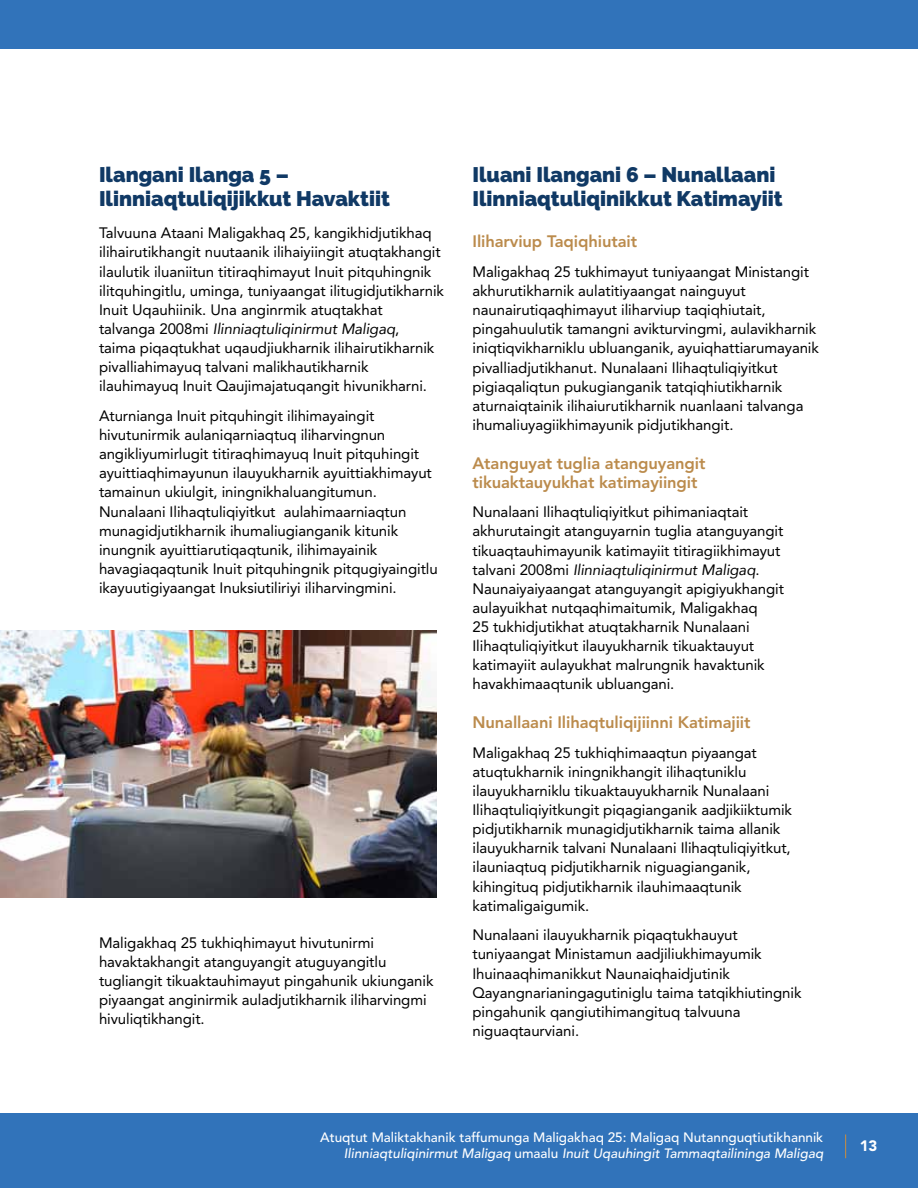
<style>
.page{position:relative;width:918px;height:1188px;background:#fff}
.page>*{position:absolute;margin:0;border:0;box-sizing:border-box;transform-origin:0 0}
.t1{font:900 21px/24px "Raleway";color:#103965}
.t2{font:800 16.5px/19px "Avenir LT";letter-spacing:-.005em;color:#bb8b4c}
.t3{font:15px/19.2px "Avenir LT";letter-spacing:-.005em;color:#000}
.t4{font:italic 15px "Avenir";letter-spacing:-.005em;color:#000}
.t5{font:900 15px "Avenir LT";color:#fff}
.t6{font:500 13.5px/16.2px "Avenir LT";color:#fff;text-align:right}
.s1{font-family:"Avenir LT";font-style:normal}
.s2{font-style:italic}
</style>
<div class="page">
<div style="left:0;top:1113px;width:918px;height:75px;background:#3173ba"></div>
<div style="left:0;top:0;width:918px;height:49px;background:#3173ba"></div>
<svg style="left:845px;top:1134px;width:1px;height:24px"></svg>
<img style="left:0;top:630px;width:436px;height:268px">
<h1 class="t1" style="left:99px;top:162px;width:292px">Ilangani Ilanga 5 –<br>Ilinniaqtuliqijikkut Havaktiit</h1>
<p class="t3" style="left:99px;top:224px;width:347px">Talvuuna Ataani Maligakhaq 25, kangikhidjutikhaq ilihairutikhangit nuutaanik ilihaiyiingit atuqtakhangit ilaulutik iluaniitun titiraqhimayut Inuit pitquhingnik ilitquhingitlu, uminga, tuniyaangat ilitugidjutikharnik Inuit Uqauhiinik. Una anginrmik atuqtakhat</p>
<p class="t4" style="left:99px;top:320px;width:302px"><span class="s1">talvanga 2008mi</span> Ilinniaqtuliqinirmut Maligaq<span class="s1">,</span></p>
<p class="t3" style="left:99px;top:338px;width:337px">taima piqaqtukhat uqaudjiukharnik ilihairutikharnik pivalliahimayuq talvani malikhautikharnik ilauhimayuq Inuit Qaujimajatuqangit hivunikharni.</p>
<p class="t3" style="left:99px;top:406px;width:340px">Aturnianga Inuit pitquhingit ilihimayaingit hivutunirmik aulaniqarniaqtuq iliharvingnun angikliyumirlugit titiraqhimayuq Inuit pitquhingit ayuittiaqhimayunun ilauyukharnik ayuittiakhimayut tamainun ukiulgit, iningnikhaluangitumun.<br>Nunalaani Ilihaqtuliqiyitkut aulahimaarniaqtun munagidjutikharnik ihumaliugianganik kitunik inungnik ayuittiarutiqaqtunik, ilihimayainik havagiaqaqtunik Inuit pitquhingnik pitqugiyaingitlu ikayuutigiyaangat Inuksiutiliriyi iliharvingmini.</p>
<p class="t3" style="left:99px;top:933px;width:336px">Maligakhaq 25 tukhiqhimayut hivutunirmi havaktakhangit atanguyangit atuguyangitlu tugliangit tikuaktauhimayut pingahunik ukiunganik piyaangat anginirmik auladjutikharnik iliharvingmi hivuliqtikhangit.</p>
<h1 class="t1" style="left:472px;top:162px;width:312px">Iluani Ilangani 6 – Nunallaani<br>Ilinniaqtuliqinikkut Katimayiit</h1>
<p class="t2" style="left:472px;top:232px;width:166px">Iliharviup Taqiqhiutait</p>
<p class="t3" style="left:472px;top:262px;width:348px">Maligakhaq 25 tukhimayut tuniyaangat Ministangit akhurutikharnik aulatitiyaangat nainguyut naunairutiqaqhimayut iliharviup taqiqhiutait, pingahuulutik tamangni avikturvingmi, aulavikharnik iniqtiqvikharniklu ubluanganik, ayuiqhattiarumayanik pivalliadjutikhanut. Nunalaani Ilihaqtuliqiyitkut pigiaqaliqtun pukugianganik tatqiqhiutikharnik aturnaiqtainik ilihaiurutikharnik nuanlaani talvanga ihumaliuyagiikhimayunik pidjutikhangit.</p>
<p class="t2" style="left:472px;top:453px;width:235px">Atanguyat tuglia atanguyangit tikuaktauyukhat katimayiingit</p>
<p class="t3" style="left:472px;top:503px;width:312px">Nunalaani Ilihaqtuliqiyitkut pihimaniaqtait akhurutaingit atanguyarnin tuglia atanguyangit tikuaqtauhimayunik katimayiit titiragiikhimayut</p>
<p class="t4" style="left:472px;top:560px;width:289px"><span class="s1">talvani 2008mi</span> Ilinniaqtuliqinirmut Maligaq<span class="s1">.</span></p>
<p class="t3" style="left:472px;top:579px;width:313px">Naunaiyaiyaangat atanguyangit apigiyukhangit aulayuikhat nutqaqhimaitumik, Maligakhaq<br>25 tukhidjutikhat atuqtakharnik Nunalaani Ilihaqtuliqiyitkut ilauyukharnik tikuaktauyut katimayiit aulayukhat malrungnik havaktunik havakhimaaqtunik ubluangani.</p>
<p class="t2" style="left:472px;top:713px;width:280px">Nunallaani Ilihaqtuliqijiinni Katimajiit</p>
<p class="t3" style="left:472px;top:743px;width:321px">Maligakhaq 25 tukhiqhimaaqtun piyaangat atuqtukharnik iningnikhangit ilihaqtuniklu ilauyukharniklu tikuaktauyukharnik Nunalaani Ilihaqtuliqiyitkungit piqagianganik aadjikiiktumik pidjutikharnik munagidjutikharnik taima allanik ilauyukharnik talvani Nunalaani Ilihaqtuliqiyitkut, ilauniaqtuq pidjutikharnik niguagianganik, kihingituq pidjutikharnik ilauhimaaqtunik katimaligaigumik.</p>
<p class="t3" style="left:472px;top:926px;width:331px">Nunalaani ilauyukharnik piqaqtukhauyut tuniyaangat Ministamun aadjiliukhimayumik Ihuinaaqhimanikkut Naunaiqhaidjutinik Qayangnarianingagutiniglu taima tatqikhiutingnik pingahunik qangiutihimangituq talvuuna niguaqtaurviani.</p>
<p class="t6" style="left:320px;top:1129px;width:505px">Atuqtut Maliktakhanik taffumunga Maligakhaq 25: Maligaq Nutannguqtiutikhannik<br><span class="s2">Ilinniaqtuliqinirmut Maligaq</span> umaalu <span class="s2">Inuit Uqauhingit Tammaqtailininga Maligaq</span></p>
<p class="t5" style="left:860px;top:1137px;width:19px">13</p>
</div>
